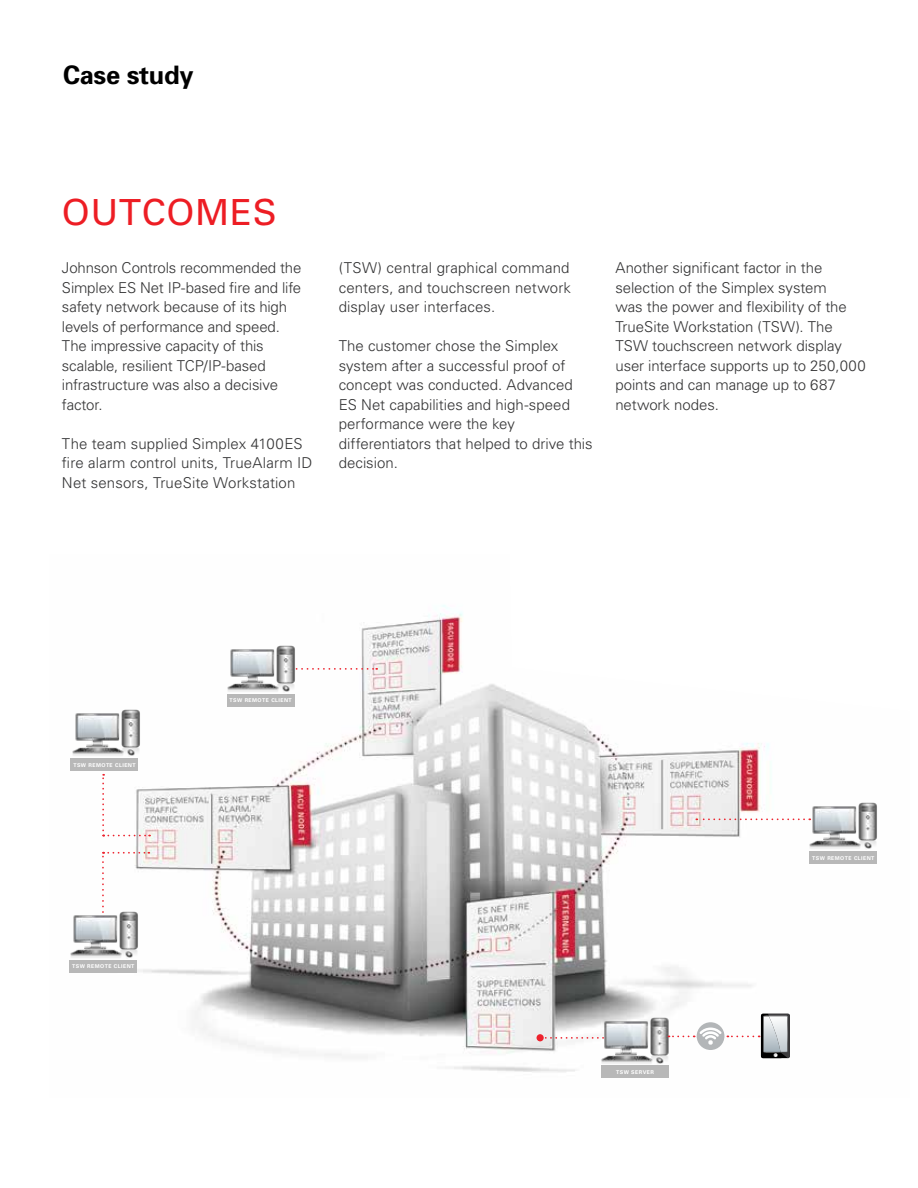
<style>
.page{position:relative;width:918px;height:1188px;background:#fff}
.page>*{position:absolute;margin:0;border:0;box-sizing:border-box;transform-origin:0 0}
.t1{font:36px "Univers";letter-spacing:.02em;color:#ed1d24}
.t2{font:700 25.5px "Univers";letter-spacing:-.01em;color:#000}
.t3{font:300 15px/19.5px "Univers";letter-spacing:-.005em;color:#333334}
.t4{font:700 5.25px "Univers";letter-spacing:.08em;color:#fff}
</style>
<div class="page">
<img style="left:70px;top:605px;width:724px;height:467px">
<div style="left:69px;top:960px;width:68px;height:13px;background:#b8b8b8"></div>
<div style="left:71px;top:758px;width:67px;height:13px;background:#b8b8b8"></div>
<svg style="left:102px;top:852px;width:47px;height:46px"></svg>
<svg style="left:102px;top:774px;width:48px;height:62px"></svg>
<img style="left:70px;top:696px;width:83px;height:62px">
<img style="left:70px;top:898px;width:81px;height:62px">
<svg style="left:308px;top:668px;width:69px;height:2px"></svg>
<div style="left:227px;top:694px;width:67px;height:12px;background:#b8b8b8"></div>
<img style="left:216px;top:632px;width:92px;height:62px">
<svg style="left:544px;top:1037px;width:47px;height:2px"></svg>
<div style="left:537px;top:1034px;width:7px;height:7px;background:#ed222d;border-radius:50%"></div>
<div style="left:601px;top:1065px;width:68px;height:13px;background:#b8b8b8"></div>
<img style="left:591px;top:1004px;width:92px;height:62px">
<div style="left:697px;top:1022px;width:27px;height:28px;background:#b3b6b8;border-radius:50%"></div>
<svg style="left:669px;top:1028px;width:84px;height:17px"></svg>
<svg style="left:759px;top:1014px;width:31px;height:44px"></svg>
<div style="left:809px;top:851px;width:68px;height:13px;background:#b8b8b8"></div>
<img style="left:798px;top:802px;width:79px;height:47px">
<svg style="left:696px;top:818px;width:114px;height:2px"></svg>
<h2 class="t2" style="left:63px;top:58px;width:132px">Case study</h2>
<h1 class="t1" style="left:62px;top:190px;width:217px">OUTCOMES</h1>
<p class="t3" style="left:62px;top:258px;width:241px">Johnson Controls recommended the<br>Simplex ES Net IP-based fire and life safety network because of its high levels of performance and speed.<br>The impressive capacity of this scalable, resilient TCP/IP-based infrastructure was also a decisive factor.</p>
<p class="t3" style="left:62px;top:433px;width:252px">The team supplied Simplex 4100ES fire alarm control units, TrueAlarm ID<br>Net sensors, TrueSite Workstation</p>
<p class="t3" style="left:339px;top:258px;width:234px;text-align:justify">(TSW) central graphical command centers, and touchscreen network display user interfaces.</p>
<p class="t3" style="left:339px;top:336px;width:256px">The customer chose the Simplex system after a successful proof of concept was conducted. Advanced<br>ES Net capabilities and high-speed performance were the key differentiators that helped to drive this decision.</p>
<p class="t3" style="left:615px;top:258px;width:252px">Another significant factor in the selection of the Simplex system<br>was the power and flexibility of the<br>TrueSite Workstation (TSW). The<br>TSW touchscreen network display user interface supports up to 250,000 points and can manage up to 687 network nodes.</p>
<p class="t4" style="left:73px;top:761px;width:64px">TSW REMOTE CLIENT</p>
<p class="t4" style="left:72px;top:963px;width:64px">TSW REMOTE CLIENT</p>
<p class="t4" style="left:230px;top:697px;width:64px">TSW REMOTE CLIENT</p>
<p class="t4" style="left:616px;top:1068px;width:39px">TSW SERVER</p>
<p class="t4" style="left:812px;top:854px;width:64px">TSW REMOTE CLIENT</p>
</div>
